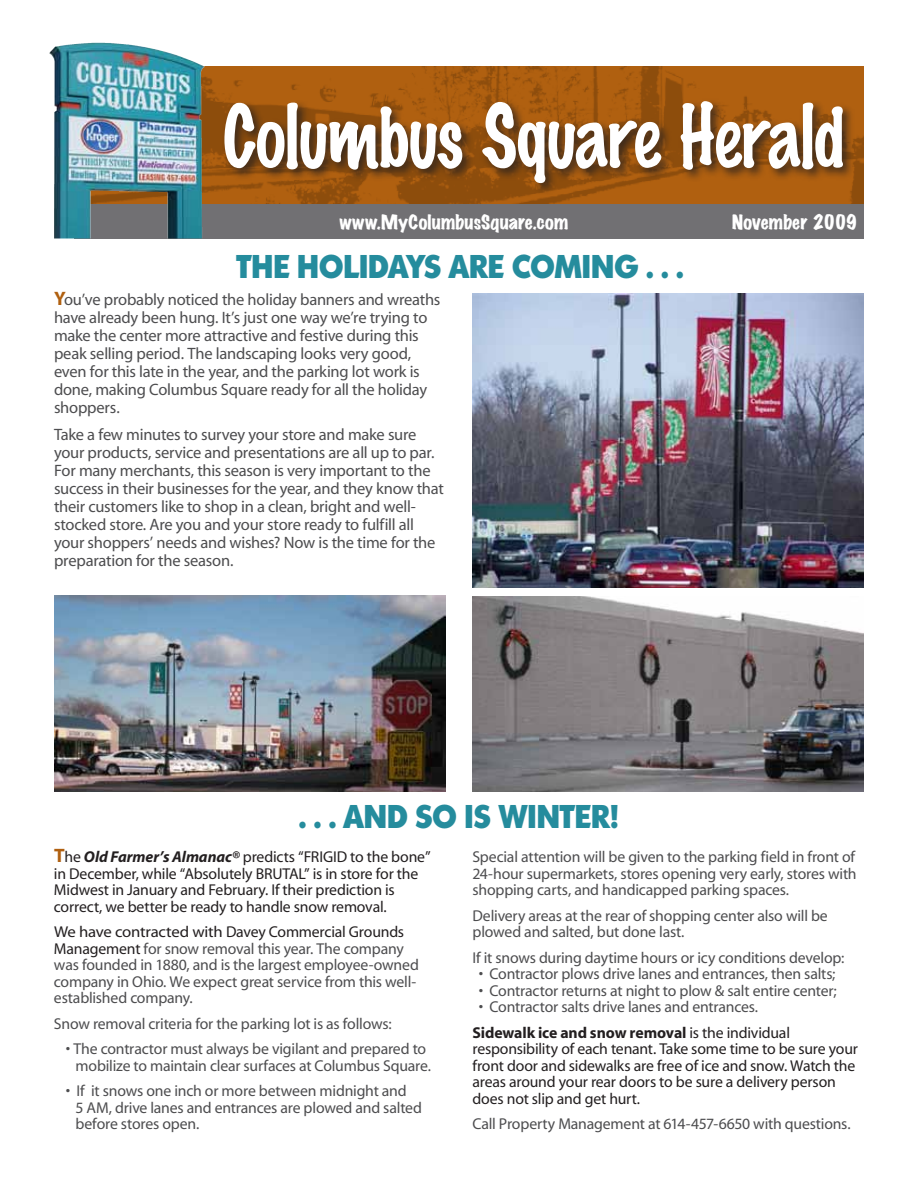
<style>
.page{position:relative;width:918px;height:1188px;background:#fff}
.page>*{position:absolute;margin:0;border:0;box-sizing:border-box;transform-origin:0 0}
.t1{font:100 78px "Marker Felt";letter-spacing:-.015em;color:#fff;scale:.93 1}
.t2{font:800 33px "Sharnay";letter-spacing:-.005em;color:#258c9d;scale:.92 1}
.t3{font:expanded 18px "Marker Felt";letter-spacing:.01em;color:#fff}
.t4{font:16.5px/18px "Myriad";letter-spacing:-.015em;color:#4d4d4f}
.t5{font:15.75px/16.5px "Myriad";letter-spacing:-.015em;color:#4d4d4f}
.t6{font:15.75px/16.5px "Myriad";letter-spacing:-.015em;color:#231f20}
.s1{font-weight:700;font-size:19.5px;color:#b06010}
.s2{font-weight:700;color:#231f20}
.s3{color:#231f20}
.s4{font-weight:700;font-style:italic}
</style>
<div class="page">
<img style="left:205px;top:66px;width:659px;height:138px">
<div style="left:74px;top:204px;width:790px;height:34px;background:#717073"></div>
<div style="left:221px;top:98px;width:634px;height:97px;background:#231f20;opacity:.75"></div>
<img style="left:49px;top:43px;width:156px;height:195px">
<img style="left:472px;top:294px;width:392px;height:294px">
<img style="left:54px;top:596px;width:392px;height:196px">
<img style="left:472px;top:596px;width:392px;height:196px">
<h1 class="t1" style="left:223px;top:81px;width:671px">Columbus Square Herald</h1>
<p class="t3" style="left:339px;top:209px;width:230px">www.MyColumbusSquare.com</p>
<p class="t3" style="left:732px;top:209px;width:127px">November 2009</p>
<h2 class="t2" style="left:236px;top:247px;width:488px">THE HOLIDAYS ARE COMING . . .</h2>
<p class="t4" style="left:54px;top:291px;width:388px"><span class="s1">Y</span>ou’ve probably noticed the holiday banners and wreaths have already been hung. It’s just one way we’re trying to make the center more attractive and festive during this peak selling period. The landscaping looks very good, even for this late in the year, and the parking lot work is done, making Columbus Square ready for all the holiday shoppers.</p>
<p class="t4" style="left:54px;top:426px;width:391px">Take a few minutes to survey your store and make sure your products, service and presentations are all up to par.<br>For many merchants, this season is very important to the success in their businesses for the year, and they know that their customers like to shop in a clean, bright and well&shy;stocked store. Are you and your store ready to fulfill all your shoppers’ needs and wishes? Now is the time for the preparation for the season.</p>
<h2 class="t2" style="left:299px;top:797px;width:350px">. . . AND SO IS WINTER!</h2>
<p class="t5" style="left:472px;top:850px;width:386px;text-align:justify">Special attention will be given to the parking field in front of 24-hour supermarkets, stores opening very early, stores with shopping carts, and handicapped parking spaces.</p>
<p class="t5" style="left:472px;top:908px;width:357px">Delivery areas at the rear of shopping center also will be plowed and salted, but done last.</p>
<p class="t5" style="left:472px;top:950px;width:373px">If it snows during daytime hours or icy conditions develop:</p>
<p class="t5" style="left:479px;top:967px;width:358px">• Contractor plows drive lanes and entrances, then salts;</p>
<p class="t5" style="left:479px;top:983px;width:359px">• Contractor returns at night to plow &amp; salt entire center;</p>
<p class="t5" style="left:472px;top:995px;width:319px;line-height:25.5px;text-indent:6px">• Contractor salts drive lanes and entrances.<br><span class="s2">Sidewalk ice and snow removal</span> <span class="s3">is the individual</span></p>
<p class="t6" style="left:472px;top:1042px;width:387px">responsibility of each tenant. Take some time to be sure your front door and sidewalks are free of ice and snow. Watch the areas around your rear doors to be sure a delivery person does not slip and get hurt.</p>
<p class="t5" style="left:472px;top:1117px;width:380px">Call Property Management at 614-457-6650 with questions.</p>
<p class="t6" style="left:54px;top:850px;width:378px"><span class="s1">T</span>he <span class="s4">Old Farmer’s Almanac®</span> predicts “FRIGID to the bone” in December, while “Absolutely BRUTAL” is in store for the Midwest in January and February. If their prediction is correct, we better be ready to handle snow removal.</p>
<p class="t5" style="left:54px;top:925px;width:366px"><span class="s3">We have contracted with Davey Commercial Grounds Management</span> for snow removal this year. The company was founded in 1880, and is the largest employee-owned company in Ohio. We expect great service from this well&shy;established company.</p>
<p class="t5" style="left:54px;top:1016px;width:339px">Snow removal criteria for the parking lot is as follows:</p>
<p class="t5" style="left:76px;top:1042px;width:357px;text-indent:-10px">• The contractor must always be vigilant and prepared to mobilize to maintain clear surfaces at Columbus Square.</p>
<p class="t5" style="left:76px;top:1084px;width:348px;text-indent:-10px">• If it snows one inch or more between midnight and<br>5 AM, drive lanes and entrances are plowed and salted before stores open.</p>
</div>
